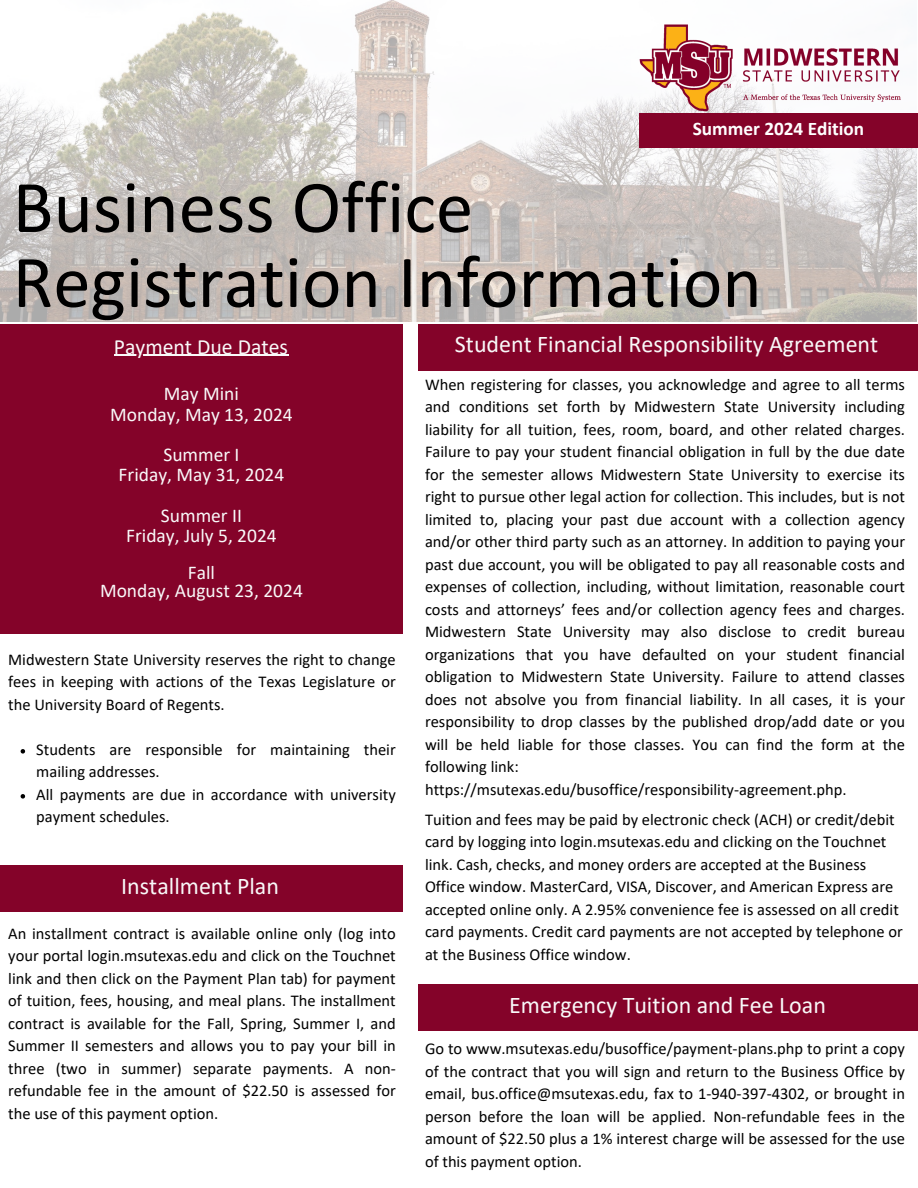
<style>
.page{position:relative;width:918px;height:1188px;background:#fff}
.page>*{position:absolute;margin:0;border:0;box-sizing:border-box;transform-origin:0 0}
.t1{font:75px "Calibri";color:#000}
.t2{font:24px "Calibri";color:#f9f9f9}
.t3{font:21.75px "Calibri";color:#f9f9f9}
.t4{font:19.5px/20.2px "Calibri";color:#f9f9f9;text-align:center}
.t5{font:700 19.2px "Calibri";color:#fff}
.t6{font:16.5px/22.5px "Calibri";color:#000;text-align:justify}
</style>
<div class="page">
<div style="left:418px;top:324px;width:500px;height:46px;background:#840329"></div>
<div style="left:0;top:324px;width:402px;height:310px;background:#840329"></div>
<div style="left:0;top:866px;width:403px;height:46px;background:#840329"></div>
<div style="left:418px;top:985px;width:500px;height:46px;background:#840329"></div>
<img style="left:0;top:0;width:917px;height:322px">
<div style="left:639px;top:114px;width:279px;height:34px;background:#840329"></div>
<img style="left:639px;top:22px;width:266px;height:91px">
<hr style="left:114px;top:355px;width:174px;height:1px;background:#f9f9f9">
<svg style="left:21px;top:749px;width:4px;height:5px"></svg>
<svg style="left:21px;top:794px;width:4px;height:5px"></svg>
<p class="t1" style="left:13px;top:176px;width:462px">Business Office</p>
<h2 class="t5" style="left:693px;top:120px;width:173px">Summer 2024 Edition</h2>
<h2 class="t1" style="left:13px;top:251px;width:751px">Registration Information</h2>
<h3 class="t3" style="left:114px;top:337px;width:176px">Payment Due Dates</h3>
<p class="t2" style="left:455px;top:334px;width:425px">Student Financial Responsibility Agreement</p>
<h1 class="t4" style="left:110px;top:385px;width:184px">May Mini<br>Monday, May 13, 2024</h1>
<h1 class="t4" style="left:119px;top:446px;width:167px">Summer I<br>Friday, May 31, 2024</h1>
<h2 class="t4" style="left:126px;top:507px;width:152px">Summer II<br>Friday, July 5, 2024</h2>
<h4 class="t4" style="left:100px;top:565px;width:204px;line-height:18px">Fall<br>Monday, August 23, 2024</h4>
<h4 class="t6" style="left:425px;top:374px;width:482px">When registering for classes, you acknowledge and agree to all terms and conditions set forth by Midwestern State University including liability for all tuition, fees, room, board, and other related charges.<br>Failure to pay your student financial obligation in full by the due date for the semester allows Midwestern State University to exercise its right to pursue other legal action for collection. This includes, but is not limited to, placing your past due account with a collection agency and/or other third party such as an attorney. In addition to paying your past due account, you will be obligated to pay all reasonable costs and expenses of collection, including, without limitation, reasonable court costs and attorneys’ fees and/or collection agency fees and charges.<br>Midwestern State University may also disclose to credit bureau organizations that you have defaulted on your student financial obligation to Midwestern State University. Failure to attend classes does not absolve you from financial liability. In all cases, it is your responsibility to drop classes by the published drop/add date or you will be held liable for those classes. You can find the form at the following link:</h4>
<h4 class="t6" style="left:425px;top:779px;width:423px">https://msutexas.edu/busoffice/responsibility-agreement.php.</h4>
<h4 class="t6" style="left:425px;top:809px;width:479px;text-align:left">Tuition and fees may be paid by electronic check (ACH) or credit/debit card by logging into login.msutexas.edu and clicking on the Touchnet link. Cash, checks, and money orders are accepted at the Business Office window. MasterCard, VISA, Discover, and American Express are accepted online only. A 2.95% convenience fee is assessed on all credit card payments. Credit card payments are not accepted by telephone or at the Business Office window.</h4>
<h2 class="t6" style="left:8px;top:649px;width:389px">Midwestern State University reserves the right to change fees in keeping with actions of the Texas Legislature or the University Board of Regents.</h2>
<p class="t6" style="left:36px;top:739px;width:361px">Students are responsible for maintaining their mailing addresses.</p>
<p class="t6" style="left:36px;top:784px;width:361px">All payments are due in accordance with university payment schedules.</p>
<p class="t2" style="left:121px;top:876px;width:159px">Installment Plan</p>
<p class="t6" style="left:8px;top:923px;width:389px">An installment contract is available online only (log into your portal login.msutexas.edu and click on the Touchnet link and then click on the Payment Plan tab) for payment of tuition, fees, housing, and meal plans. The installment contract is available for the Fall, Spring, Summer I, and Summer II semesters and allows you to pay your bill in three (two in summer) separate payments. A non&shy;refundable fee in the amount of $22.50 is assessed for the use of this payment option.</p>
<p class="t2" style="left:509px;top:995px;width:318px">Emergency Tuition and Fee Loan</p>
<p class="t6" style="left:425px;top:1039px;width:482px">Go to www.msutexas.edu/busoffice/payment-plans.php to print a copy of the contract that you will sign and return to the Business Office by email, bus.office@msutexas.edu, fax to 1-940-397-4302, or brought in person before the loan will be applied. Non-refundable fees in the amount of $22.50 plus a 1% interest charge will be assessed for the use of this payment option.</p>
</div>
